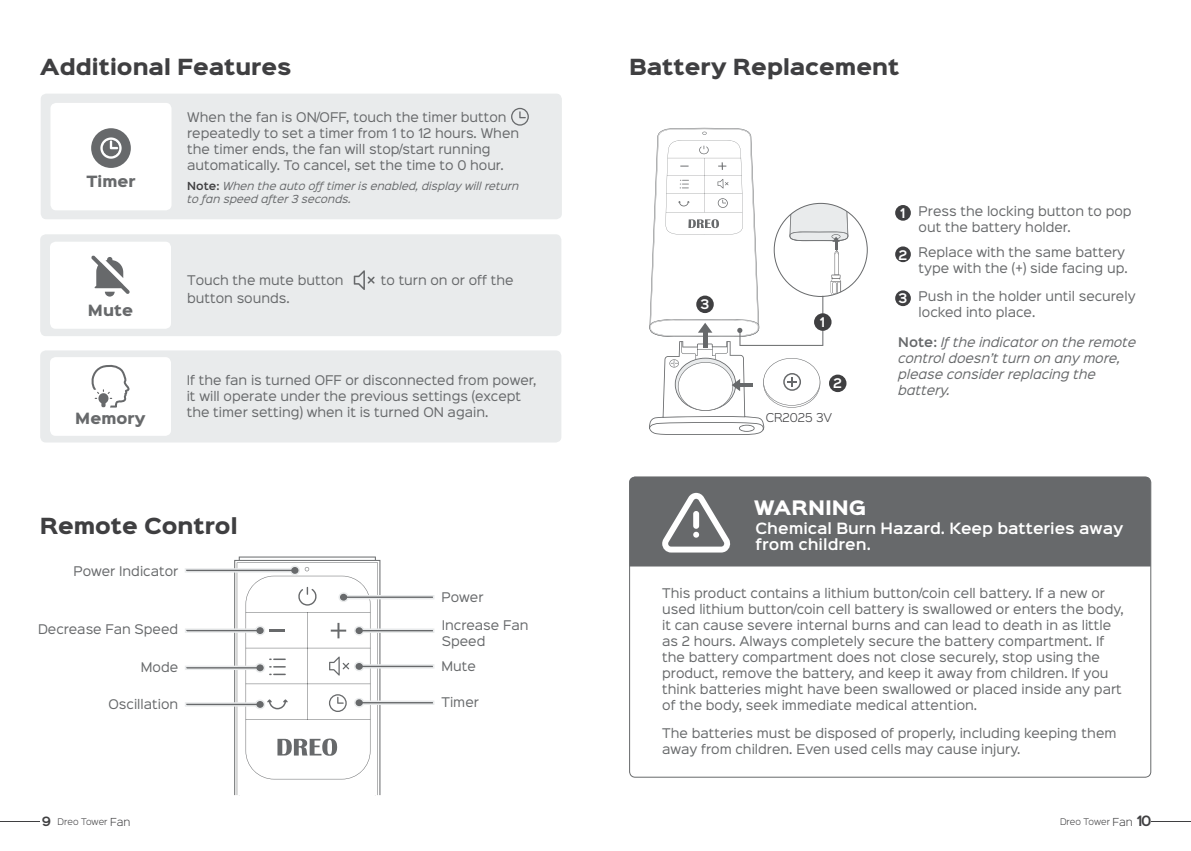
<style>
.page{position:relative;width:1191px;height:851px;background:#fff}
.page>*{position:absolute;margin:0;border:0;box-sizing:border-box;transform-origin:0 0}
.t1{font:900 20px "Sinkin Sans 800";color:#3f3f41}
.t2{font:900 18px "Sinkin Sans 800";color:#fff}
.t3{font:600 14px/16px "Sinkin Sans 600";color:#fff}
.t4{font:900 14px "Sinkin Sans 800";color:#67696b}
.t5{font:12px/16px "Sinkin Sans 400";color:#67696b}
.t6{font:italic 12px/16px "Sinkin Sans 400";color:#67696b}
.t7{font:600 12px "Sinkin Sans 600";color:#fff}
.t8{font:300 11px "Sinkin Sans 300";color:#3f3f41}
.t9{font:italic 10px/13px "Sinkin Sans 400";color:#67696b}
.t10{font:300 8.2px "Sinkin Sans 300";color:#3f3f41}
.s1{font-family:"Sinkin Sans 600";font-weight:600;font-style:normal;color:#3f3f41}
.s2{font-family:"Sinkin Sans 600";font-weight:600;font-style:normal}
.s3{font-family:"Sinkin Sans 600";font-weight:600;font-size:11.6px}
.s4{font-size:10px}
.s5{font-family:"Sinkin Sans 600";font-weight:600;font-size:12.8px}
</style>
<div class="page">
<hr style="left:1151px;top:821px;width:40px;height:1px;background:#3f3f41">
<hr style="left:0;top:821px;width:40px;height:1px;background:#3f3f41">
<svg style="left:629px;top:479px;width:522px;height:298px"></svg>
<div style="left:629px;top:476px;width:521px;height:90px;background:#67696b"></div>
<div style="left:895px;top:205px;width:16px;height:16px;background:#3f3f41;border-radius:50%"></div>
<div style="left:895px;top:246px;width:16px;height:16px;background:#3f3f41;border-radius:50%"></div>
<svg style="left:649px;top:128px;width:218px;height:307px"></svg>
<div style="left:814px;top:313px;width:17px;height:18px;background:#3f3f41;border-radius:50%"></div>
<div style="left:829px;top:374px;width:17px;height:18px;background:#3f3f41;border-radius:50%"></div>
<div style="left:696px;top:295px;width:18px;height:18px;background:#3f3f41;border-radius:50%"></div>
<div style="left:895px;top:290px;width:16px;height:16px;background:#3f3f41;border-radius:50%"></div>
<svg style="left:662px;top:493px;width:69px;height:59px"></svg>
<div style="left:40px;top:234px;width:521px;height:102px;background:#e9ebec;border-radius:6px"></div>
<div style="left:50px;top:242px;width:121px;height:87px;background:#fff;border-radius:6px"></div>
<svg style="left:354px;top:270px;width:20px;height:20px"></svg>
<svg style="left:91px;top:255px;width:39px;height:41px"></svg>
<svg style="left:185px;top:556px;width:249px;height:239px"></svg>
<div style="left:40px;top:350px;width:521px;height:92px;background:#e9ebec;border-radius:6px"></div>
<div style="left:50px;top:357px;width:121px;height:79px;background:#fff;border-radius:6px"></div>
<svg style="left:91px;top:364px;width:39px;height:43px"></svg>
<div style="left:41px;top:94px;width:521px;height:125px;background:#e9ebec;border-radius:6px"></div>
<div style="left:50px;top:103px;width:121px;height:107px;background:#fff;border-radius:6px"></div>
<svg style="left:91px;top:128px;width:40px;height:40px"></svg>
<svg style="left:511px;top:108px;width:18px;height:18px"></svg>
<h1 class="t1" style="left:40px;top:56px;width:253px">Additional Features</h1>
<p class="t4" style="left:86px;top:173px;width:51px">Timer</p>
<p class="t4" style="left:88px;top:303px;width:47px">Mute</p>
<p class="t4" style="left:75px;top:411px;width:72px">Memory</p>
<p class="t5" style="left:187px;top:108px;width:333px">When the fan is ON/OFF, touch the timer button repeatedly to set a timer from 1 to 12 hours. When the timer ends, the fan will stop/start running automatically. To cancel, set the time to 0 hour.</p>
<p class="t9" style="left:187px;top:179px;width:333px"><span class="s1">Note:</span> When the auto off timer is enabled, display will return to fan speed after 3 seconds.</p>
<p class="t5" style="left:187px;top:271px;width:158px">Touch the mute button</p>
<p class="t5" style="left:381px;top:271px;width:134px">to turn on or off the</p>
<p class="t5" style="left:187px;top:289px;width:104px">button sounds.</p>
<p class="t5" style="left:187px;top:370px;width:351px">If the fan is turned OFF or disconnected from power, it will operate under the previous settings (except the timer setting) when it is turned ON again.</p>
<h1 class="t1" style="left:40px;top:515px;width:199px">Remote Control</h1>
<p class="t5" style="left:73px;top:561px;width:106px">Power Indicator</p>
<p class="t5" style="left:441px;top:588px;width:43px">Power</p>
<p class="t5" style="left:442px;top:616px;width:88px">Increase Fan<br>Speed</p>
<p class="t5" style="left:38px;top:620px;width:142px">Decrease Fan Speed</p>
<p class="t5" style="left:141px;top:657px;width:39px">Mode</p>
<p class="t5" style="left:441px;top:657px;width:36px">Mute</p>
<p class="t5" style="left:109px;top:695px;width:71px">Oscillation</p>
<p class="t5" style="left:441px;top:693px;width:39px">Timer</p>
<h1 class="t1" style="left:629px;top:56px;width:272px">Battery Replacement</h1>
<p class="t7" style="left:700px;top:293px;width:11px">3</p>
<p class="t7" style="left:819px;top:311px;width:7px">1</p>
<p class="t7" style="left:900px;top:203px;width:7px">1</p>
<p class="t7" style="left:898px;top:244px;width:10px">2</p>
<p class="t7" style="left:898px;top:288px;width:11px">3</p>
<p class="t5" style="left:918px;top:202px;width:214px">Press the locking button to pop out the battery holder.</p>
<p class="t5" style="left:918px;top:243px;width:211px">Replace with the same battery type with the (+) side facing up.</p>
<p class="t5" style="left:918px;top:287px;width:218px">Push in the holder until securely locked into place.</p>
<p class="t7" style="left:833px;top:372px;width:10px">2</p>
<p class="t8" style="left:766px;top:408px;width:68px">CR2025 3V</p>
<h2 class="t2" style="left:753px;top:498px;width:114px">WARNING</h2>
<p class="t6" style="left:898px;top:333px;width:239px"><span class="s2">Note:</span> If the indicator on the remote control doesn’t turn on any more, please consider replacing the battery.</p>
<p class="t3" style="left:755px;top:519px;width:369px">Chemical Burn Hazard. Keep batteries away from children.</p>
<p class="t5" style="left:662px;top:584px;width:463px">This product contains a lithium button/coin cell battery. If a new or used lithium button/coin cell battery is swallowed or enters the body, it can cause severe internal burns and can lead to death in as little as 2 hours. Always completely secure the battery compartment. If the battery compartment does not close securely, stop using the product, remove the battery, and keep it away from children. If you think batteries might have been swallowed or placed inside any part of the body, seek immediate medical attention.</p>
<p class="t5" style="left:662px;top:723px;width:456px">The batteries must be disposed of properly, including keeping them away from children. Even used cells may cause injury.</p>
<p class="t10" style="left:42px;top:814px;width:90px"><span class="s3">9</span> Dreo Tower <span class="s4">Fan</span></p>
<p class="t10" style="left:1060px;top:815px;width:93px">Dreo Tower <span class="s4">Fan</span> <span class="s5">10</span></p>
</div>
